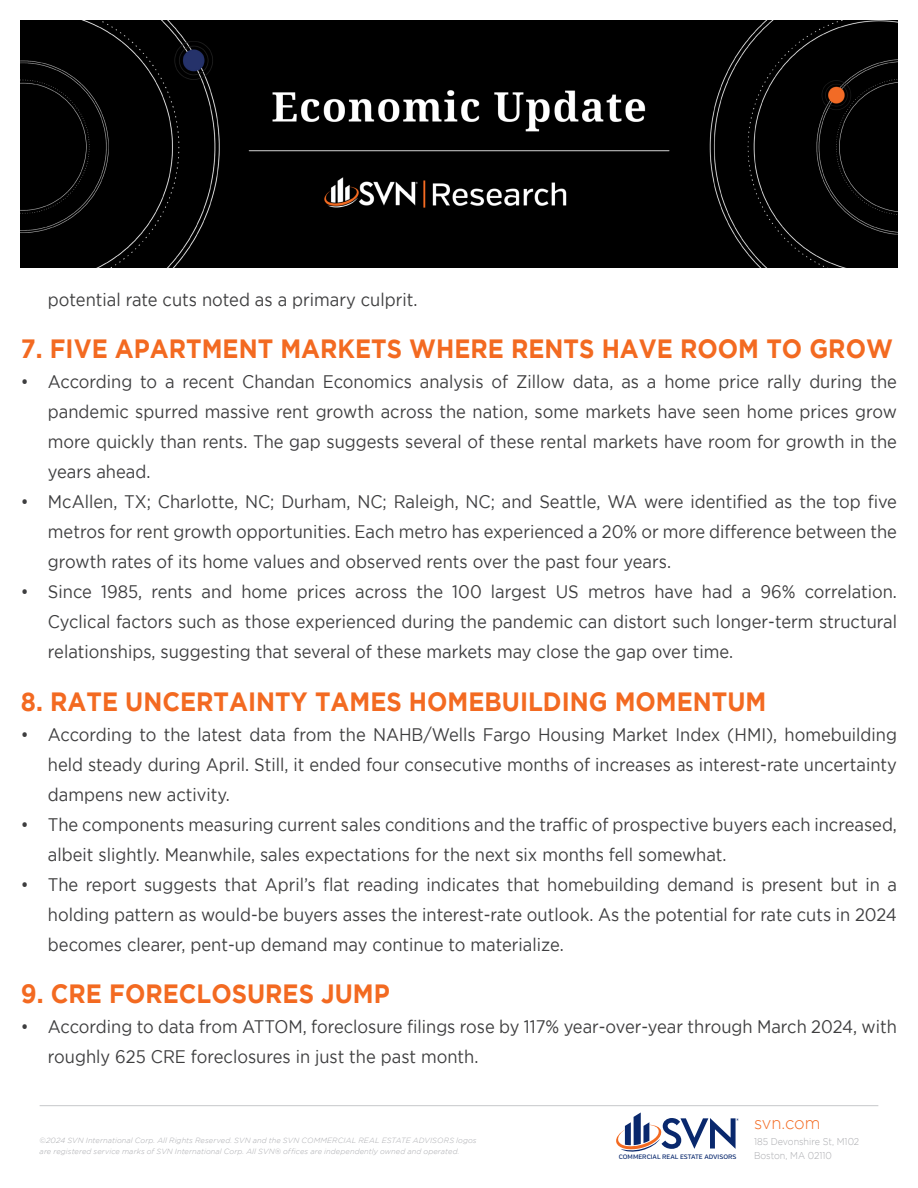
<style>
.page{position:relative;width:918px;height:1188px;background:#fff}
.page>*{position:absolute;margin:0;border:0;box-sizing:border-box;transform-origin:0 0}
.t1{font:700 26.4px "Gotham";color:#f36a21;scale:.91 1}
.t2{font:18.15px/30px "Gotham";color:#3e3e3f;text-align:justify;scale:.91 1}
.t3{font:300 17.4px "Gotham";letter-spacing:-.01em;color:#f36a21;scale:.95 1}
.t4{font:300 9.9px/13.5px "Gotham";color:#a8a9ad;scale:.91 1}
.t5{font:italic 300 7.5px/10.5px "Gotham";letter-spacing:.015em;color:#a8a9ad}
.t6{font:500 6.45px "Verb";color:#09286d}
</style>
<div class="page">
<hr style="left:40px;top:1105px;width:838px;height:1px;background:#c7c8ca">
<svg style="left:616px;top:1112px;width:123px;height:40px"></svg>
<img style="left:21px;top:21px;width:876px;height:247px">
<p class="t2" style="left:48px;top:284px;width:408px">potential rate cuts noted as a primary culprit.</p>
<p class="t1" style="left:21px;top:334px;width:960px">7. FIVE APARTMENT MARKETS WHERE RENTS HAVE ROOM TO GROW</p>
<p class="t2" style="left:48px;top:367px;width:935px;text-indent:-27px">• According to a recent Chandan Economics analysis of Zillow data, as a home price rally during the pandemic spurred massive rent growth across the nation, some markets have seen home prices grow more quickly than rents. The gap suggests several of these rental markets have room for growth in the years ahead.</p>
<p class="t2" style="left:48px;top:487px;width:935px;text-indent:-27px">• McAllen, TX; Charlotte, NC; Durham, NC; Raleigh, NC; and Seattle, WA were identified as the top five metros for rent growth opportunities. Each metro has experienced a 20% or more difference between the growth rates of its home values and observed rents over the past four years.</p>
<p class="t2" style="left:48px;top:577px;width:935px;text-indent:-27px">• Since 1985, rents and home prices across the 100 largest US metros have had a 96% correlation.<br>Cyclical factors such as those experienced during the pandemic can distort such longer-term structural relationships, suggesting that several of these markets may close the gap over time.</p>
<p class="t1" style="left:21px;top:686px;width:821px">8. RATE UNCERTAINTY TAMES HOMEBUILDING MOMENTUM</p>
<p class="t2" style="left:48px;top:719px;width:935px;text-indent:-27px">• According to the latest data from the NAHB/Wells Fargo Housing Market Index (HMI), homebuilding held steady during April. Still, it ended four consecutive months of increases as interest-rate uncertainty dampens new activity.</p>
<p class="t2" style="left:48px;top:809px;width:935px;text-indent:-27px">• The components measuring current sales conditions and the traffic of prospective buyers each increased, albeit slightly. Meanwhile, sales expectations for the next six months fell somewhat.</p>
<p class="t2" style="left:48px;top:869px;width:935px;text-indent:-27px">• The report suggests that April’s flat reading indicates that homebuilding demand is present but in a holding pattern as would-be buyers asses the interest-rate outlook. As the potential for rate cuts in 2024 becomes clearer, pent-up demand may continue to materialize.</p>
<p class="t1" style="left:21px;top:979px;width:407px">9. CRE FORECLOSURES JUMP</p>
<p class="t2" style="left:48px;top:1012px;width:935px;text-indent:-27px">• According to data from ATTOM, foreclosure filings rose by 117% year-over-year through March 2024, with roughly 625 CRE foreclosures in just the past month.</p>
<p class="t5" style="left:40px;top:1136px;width:438px">©2024 SVN International Corp. All Rights Reserved. SVN and the SVN COMMERCIAL REAL ESTATE ADVISORS logos are registered service marks of SVN International Corp. All SVN® offices are independently owned and operated.</p>
<p class="t6" style="left:619px;top:1153px;width:119px">COMMERCIAL REAL ESTATE ADVISORS</p>
<p class="t3" style="left:754px;top:1113px;width:71px">svn.com</p>
<p class="t4" style="left:754px;top:1135px;width:117px">185 Devonshire St, M102<br>Boston, MA 02110</p>
</div>
